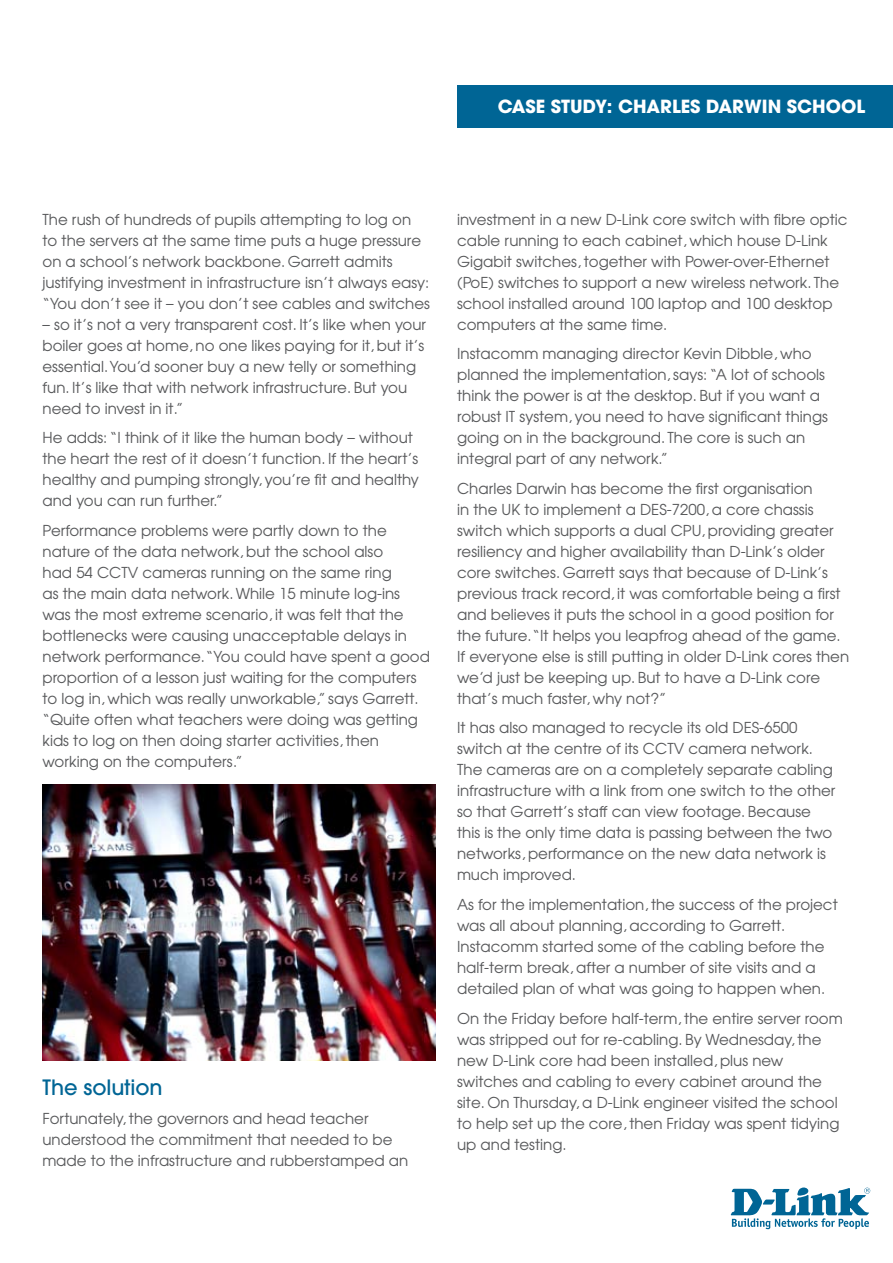
<style>
.page{position:relative;width:893px;height:1263px;background:#fff}
.page>*{position:absolute;margin:0;border:0;box-sizing:border-box;transform-origin:0 0}
.t1{font:500 21px "Avant Garde";color:#006595}
.t2{font:700 18px "Avant Garde";color:#fff}
.t3{font:15px/21px "Avant Garde";color:#58595b}
</style>
<div class="page">
<div style="left:457px;top:85px;width:436px;height:42px;background:#006595"></div>
<img style="left:43px;top:784px;width:393px;height:276px">
<svg style="left:731px;top:1187px;width:139px;height:42px"></svg>
<p class="t2" style="left:498px;top:95px;width:369px">CASE STUDY: CHARLES DARWIN SCHOOL</p>
<p class="t3" style="left:43px;top:209px;width:389px">The rush of hundreds of pupils attempting to log on<br>to the servers at the same time puts a huge pressure on a school’s network backbone. Garrett admits justifying investment in infrastructure isn’t always easy: “You don’t see it – you don’t see cables and switches</p>
<p class="t3" style="left:43px;top:314px;width:385px">– so it’s not a very transparent cost. It’s like when your boiler goes at home, no one likes paying for it, but it’s essential. You’d sooner buy a new telly or something fun. It’s like that with network infrastructure. But you need to invest in it.”</p>
<p class="t3" style="left:43px;top:427px;width:378px">He adds: “I think of it like the human body – without the heart the rest of it doesn’t function. If the heart’s healthy and pumping strongly, you’re fit and healthy and you can run further.”</p>
<p class="t3" style="left:43px;top:520px;width:389px">Performance problems were partly down to the nature of the data network, but the school also<br>had 54 CCTV cameras running on the same ring<br>as the main data network. While 15 minute log-ins was the most extreme scenario, it was felt that the bottlenecks were causing unacceptable delays in network performance.“You could have spent a good proportion of a lesson just waiting for the computers to log in, which was really unworkable,” says Garrett. “Quite often what teachers were doing was getting kids to log on then doing starter activities, then working on the computers.”</p>
<h1 class="t1" style="left:43px;top:1074px;width:122px">The solution</h1>
<p class="t3" style="left:43px;top:1108px;width:367px">Fortunately, the governors and head teacher understood the commitment that needed to be made to the infrastructure and rubberstamped an</p>
<p class="t3" style="left:457px;top:209px;width:392px">investment in a new D-Link core switch with fibre optic cable running to each cabinet, which house D-Link Gigabit switches, together with Power-over-Ethernet (PoE) switches to support a new wireless network. The school installed around 100 laptop and 100 desktop computers at the same time.</p>
<p class="t3" style="left:457px;top:343px;width:372px">Instacomm managing director Kevin Dibble, who planned the implementation, says: “A lot of schools think the power is at the desktop. But if you want a robust IT system, you need to have significant things going on in the background. The core is such an integral part of any network.”</p>
<p class="t3" style="left:457px;top:478px;width:394px">Charles Darwin has become the first organisation<br>in the UK to implement a DES-7200, a core chassis switch which supports a dual CPU, providing greater resiliency and higher availability than D-Link’s older core switches. Garrett says that because of D-Link’s previous track record, it was comfortable being a first and believes it puts the school in a good position for the future.“It helps you leapfrog ahead of the game.<br>If everyone else is still putting in older D-Link cores then we’d just be keeping up. But to have a D-Link core that’s much faster, why not?”</p>
<p class="t3" style="left:457px;top:717px;width:380px">It has also managed to recycle its old DES-6500 switch at the centre of its CCTV camera network.<br>The cameras are on a completely separate cabling infrastructure with a link from one switch to the other so that Garrett’s staff can view footage. Because this is the only time data is passing between the two networks, performance on the new data network is much improved.</p>
<p class="t3" style="left:457px;top:894px;width:382px">As for the implementation, the success of the project was all about planning, according to Garrett.<br>Instacomm started some of the cabling before the half-term break, after a number of site visits and a detailed plan of what was going to happen when.</p>
<p class="t3" style="left:457px;top:1007px;width:387px">On the Friday before half-term, the entire server room was stripped out for re-cabling. By Wednesday, the new D-Link core had been installed, plus new switches and cabling to every cabinet around the site. On Thursday, a D-Link engineer visited the school to help set up the core, then Friday was spent tidying up and testing.</p>
</div>
